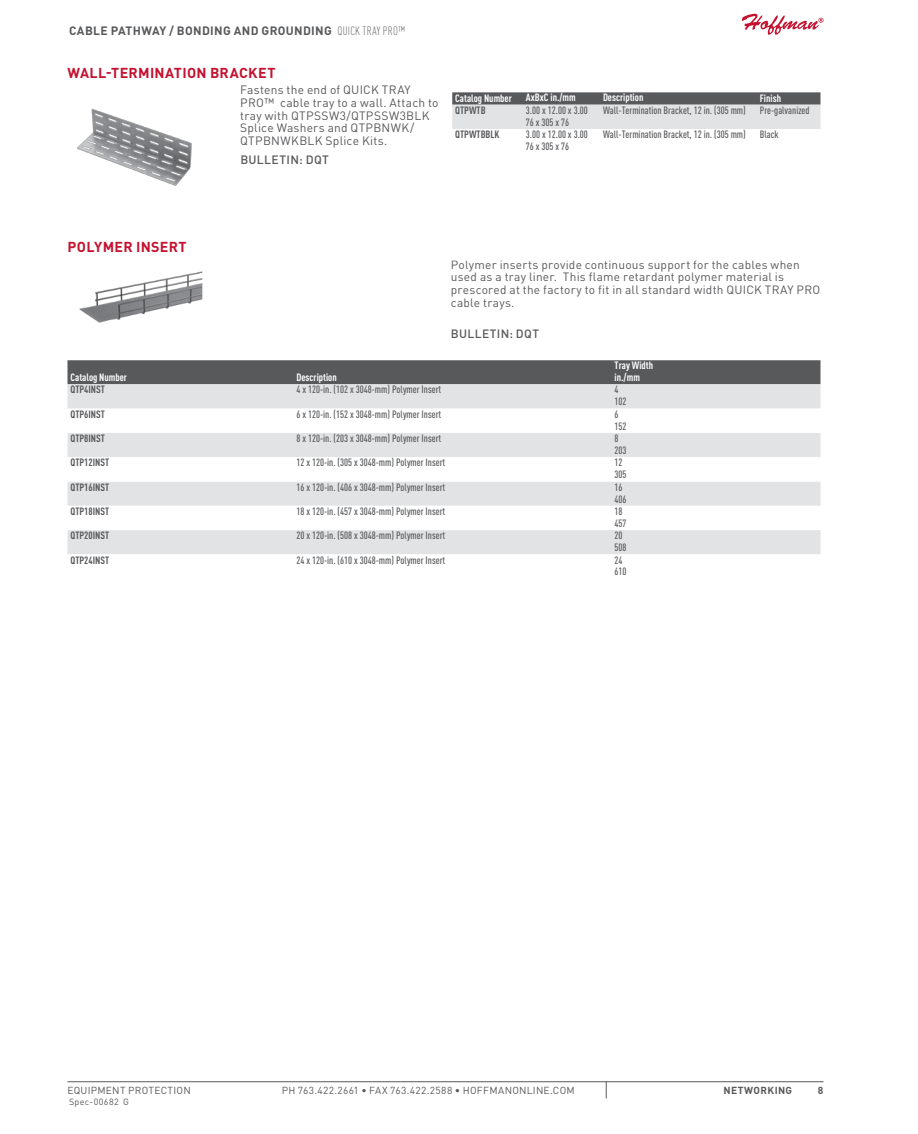
<style>
.page{position:relative;width:918px;height:1134px;background:#fff}
.page>*{position:absolute;margin:0;border:0;box-sizing:border-box;transform-origin:0 0}
.t1{font:700 14.25px "DIN Pro";letter-spacing:.02em;color:#c41230}
.t2{font:12px/12.8px "DIN Pro";letter-spacing:.02em;color:#58595b}
.t3{font:700 12px "DIN Pro";letter-spacing:.025em;color:#58595b}
.t4{font:500 12px "DIN Pro";letter-spacing:.03em;color:#58595b}
.t5{font:500 condensed 10.5px/12px "DIN Pro";color:#58595b}
.t6{font:700 condensed 10.5px "DIN Pro";color:#58595b}
.t7{font:700 condensed 10.5px/12px "DIN Pro";color:#fff}
.t8{font:10.2px "DIN Pro";letter-spacing:.03em;color:#58595b}
.t9{font:700 10.2px "DIN Pro";letter-spacing:.035em;color:#58595b}
.t10{font:9px "DIN Pro";letter-spacing:.04em;color:#58595b}
.s1{font-weight:300;font-stretch:condensed}
</style>
<div class="page">
<svg style="left:742px;top:14px;width:81px;height:21px"></svg>
<hr style="left:68px;top:1081px;width:756px;height:1px;background:#58595b">
<svg style="left:606px;top:1082px;width:1px;height:16px"></svg>
<img style="left:77px;top:108px;width:115px;height:78px">
<svg style="left:452px;top:92px;width:368px;height:37px;background:#b5b6b7"></svg>
<img style="left:79px;top:271px;width:122px;height:52px">
<div style="left:68px;top:360px;width:752px;height:24px;background:#58595b"></div>
<svg style="left:68px;top:384px;width:752px;height:25px;background:#e2e3e4"></svg>
<svg style="left:68px;top:433px;width:752px;height:121px;fill:#e2e3e4"></svg>
<p class="t3" style="left:69px;top:21px;width:338px">CABLE PATHWAY / BONDING AND GROUNDING <span class="s1">QUICK TRAY PRO™</span></p>
<h1 class="t1" style="left:68px;top:61px;width:210px">WALL-TERMINATION BRACKET</h1>
<p class="t2" style="left:240px;top:82px;width:200px">Fastens the end of QUICK TRAY<br>PRO™ cable tray to a wall. Attach to tray with QTPSSW3/QTPSSW3BLK<br>Splice Washers and QTPBNWK/<br>QTPBNWKBLK Splice Kits.</p>
<p class="t4" style="left:240px;top:150px;width:89px">BULLETIN: DQT</p>
<p class="t7" style="left:455px;top:91px;width:58px">Catalog Number</p>
<p class="t7" style="left:526px;top:91px;width:52px">AxBxC in./mm</p>
<p class="t7" style="left:603px;top:91px;width:42px">Description</p>
<p class="t7" style="left:760px;top:91px;width:23px">Finish</p>
<p class="t6" style="left:455px;top:102px;width:32px">QTPWTB</p>
<p class="t5" style="left:526px;top:103px;width:64px">3.00 x 12.00 x 3.00<br>76 x 305 x 76</p>
<p class="t5" style="left:603px;top:103px;width:144px">Wall-Termination Bracket, 12 in. (305 mm)</p>
<p class="t5" style="left:760px;top:103px;width:51px">Pre-galvanized</p>
<p class="t6" style="left:455px;top:126px;width:46px">QTPWTBBLK</p>
<p class="t5" style="left:526px;top:128px;width:64px">3.00 x 12.00 x 3.00<br>76 x 305 x 76</p>
<p class="t5" style="left:603px;top:128px;width:144px">Wall-Termination Bracket, 12 in. (305 mm)</p>
<p class="t5" style="left:760px;top:128px;width:20px">Black</p>
<h1 class="t1" style="left:68px;top:235px;width:121px">POLYMER INSERT</h1>
<p class="t2" style="left:451px;top:257px;width:371px">Polymer inserts provide continuous support for the cables when used as a tray liner. This flame retardant polymer material is prescored at the factory to fit in all standard width QUICK TRAY PRO cable trays.</p>
<p class="t4" style="left:451px;top:324px;width:89px">BULLETIN: DQT</p>
<p class="t7" style="left:70px;top:371px;width:58px">Catalog Number</p>
<p class="t7" style="left:296px;top:370px;width:42px">Description</p>
<p class="t7" style="left:615px;top:359px;width:40px">Tray Width in./mm</p>
<p class="t6" style="left:70px;top:382px;width:36px">QTP4INST</p>
<p class="t5" style="left:296px;top:383px;width:146px">4 x 120-in. (102 x 3048-mm) Polymer Insert</p>
<p class="t5" style="left:615px;top:383px;width:14px">4<br>102</p>
<p class="t6" style="left:70px;top:406px;width:36px">QTP6INST</p>
<p class="t5" style="left:296px;top:407px;width:146px">6 x 120-in. (152 x 3048-mm) Polymer Insert</p>
<p class="t5" style="left:615px;top:407px;width:14px">6<br>152</p>
<p class="t6" style="left:70px;top:430px;width:36px">QTP8INST</p>
<p class="t5" style="left:296px;top:431px;width:146px">8 x 120-in. (203 x 3048-mm) Polymer Insert</p>
<p class="t5" style="left:615px;top:431px;width:14px">8<br>203</p>
<p class="t6" style="left:70px;top:455px;width:40px">QTP12INST</p>
<p class="t5" style="left:296px;top:456px;width:150px">12 x 120-in. (305 x 3048-mm) Polymer Insert</p>
<p class="t5" style="left:615px;top:456px;width:14px">12<br>305</p>
<p class="t6" style="left:70px;top:479px;width:40px">QTP16INST</p>
<p class="t5" style="left:296px;top:480px;width:150px">16 x 120-in. (406 x 3048-mm) Polymer Insert</p>
<p class="t5" style="left:615px;top:480px;width:14px">16<br>406</p>
<p class="t6" style="left:70px;top:503px;width:40px">QTP18INST</p>
<p class="t5" style="left:296px;top:504px;width:150px">18 x 120-in. (457 x 3048-mm) Polymer Insert</p>
<p class="t5" style="left:615px;top:504px;width:14px">18<br>457</p>
<p class="t6" style="left:70px;top:528px;width:40px">QTP20INST</p>
<p class="t5" style="left:296px;top:529px;width:150px">20 x 120-in. (508 x 3048-mm) Polymer Insert</p>
<p class="t5" style="left:615px;top:529px;width:14px">20<br>508</p>
<p class="t6" style="left:70px;top:552px;width:40px">QTP24INST</p>
<p class="t5" style="left:296px;top:553px;width:150px">24 x 120-in. (610 x 3048-mm) Polymer Insert</p>
<p class="t5" style="left:615px;top:553px;width:14px">24<br>610</p>
<p class="t8" style="left:68px;top:1082px;width:125px">EQUIPMENT PROTECTION</p>
<p class="t8" style="left:282px;top:1082px;width:295px">PH 763.422.2661 • FAX 763.422.2588 • HOFFMANONLINE.COM</p>
<p class="t9" style="left:724px;top:1081px;width:70px">N ETWORKING</p>
<p class="t9" style="left:818px;top:1081px;width:7px">8</p>
<p class="t10" style="left:69px;top:1095px;width:62px">Spec-00682 G</p>
</div>
